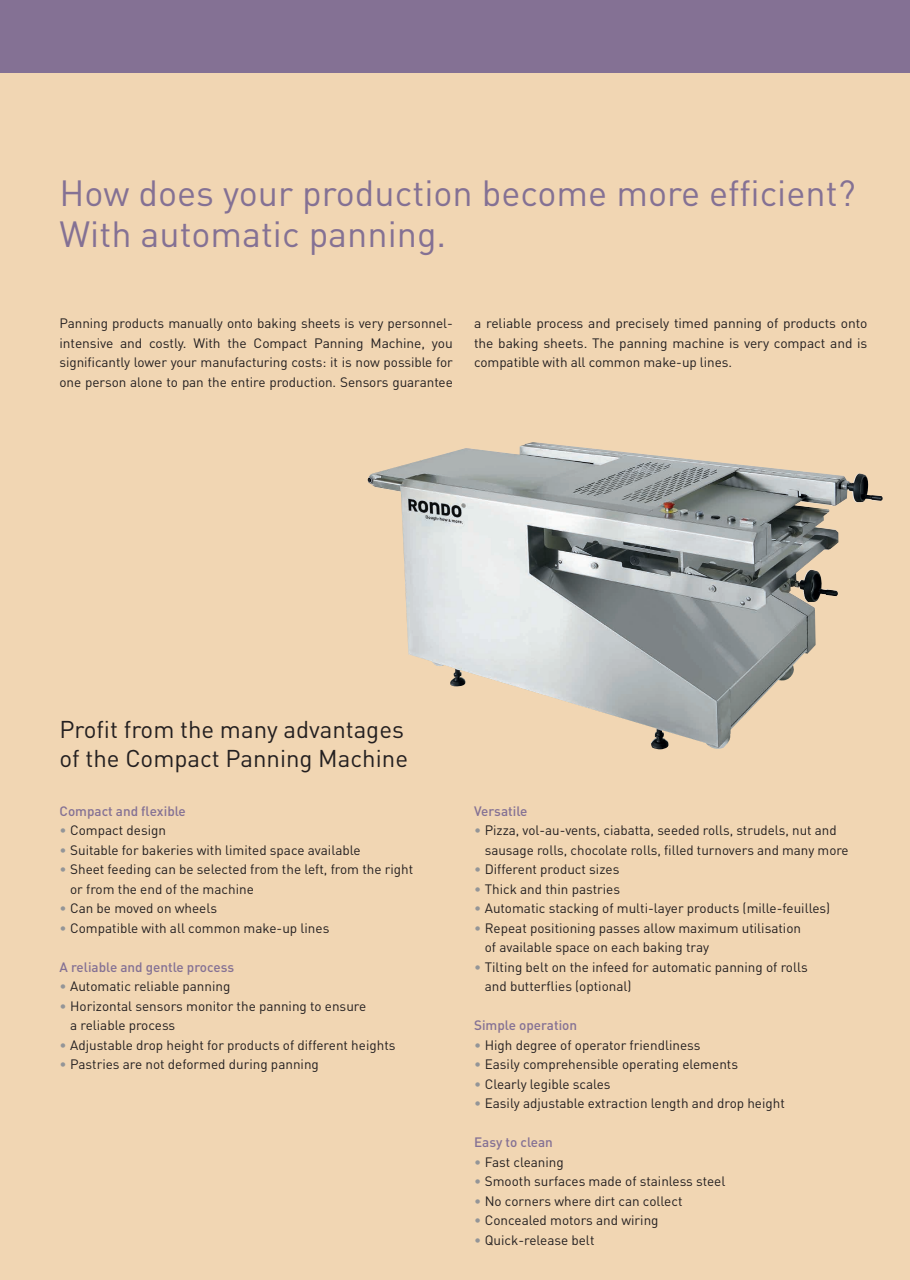
<style>
.page{position:relative;width:910px;height:1280px;background:#f1d6b3}
.page>*{position:absolute;margin:0;border:0;box-sizing:border-box;transform-origin:0 0}
.t1{font:36px/40.5px "DIN Pro";color:#847194}
.t2{font:24px/29.2px "DIN Pro";color:#231f20}
.t3{font:13.5px/19.5px "DIN Pro";color:#231f20}
.t4{font:500 13.5px "DIN Pro";color:#847194}
.s1{color:#939598}
</style>
<div class="page">
<div style="left:0;top:0;width:910px;height:72px;background:#847194"></div>
<img style="left:367px;top:442px;width:516px;height:307px">
<h1 class="t1" style="left:60px;top:171px;width:797px">How does your production become more efficient?<br>With automatic panning.</h1>
<p class="t3" style="left:60px;top:313px;width:395px;text-align:justify">Panning products manually onto baking sheets is very personnel&shy;intensive and costly. With the Compact Panning Machine, you significantly lower your manufacturing costs: it is now possible for one person alone to pan the entire production. Sensors guarantee</p>
<p class="t3" style="left:474px;top:313px;width:395px;text-align:justify">a reliable process and precisely timed panning of products onto the baking sheets. The panning machine is very compact and is compatible with all common make-up lines.</p>
<h2 class="t2" style="left:60px;top:713px;width:350px">Profit from the many advantages of the Compact Panning Machine</h2>
<p class="t4" style="left:60px;top:802px;width:128px">Compact and flexible</p>
<p class="t3" style="left:60px;top:820px;width:108px"><span class="s1">•</span> Compact design</p>
<p class="t3" style="left:60px;top:839px;width:303px"><span class="s1">•</span> Suitable for bakeries with limited space available</p>
<p class="t3" style="left:70px;top:859px;width:345px;text-indent:-11px"><span class="s1">•</span> Sheet feeding can be selected from the left, from the right or from the end of the machine</p>
<p class="t3" style="left:60px;top:898px;width:159px"><span class="s1">•</span> Can be moved on wheels</p>
<p class="t3" style="left:60px;top:917px;width:271px"><span class="s1">•</span> Compatible with all common make-up lines</p>
<p class="t4" style="left:60px;top:958px;width:176px">A reliable and gentle process</p>
<p class="t3" style="left:60px;top:976px;width:172px"><span class="s1">•</span> Automatic reliable panning</p>
<p class="t3" style="left:70px;top:995px;width:298px;text-indent:-11px"><span class="s1">•</span> Horizontal sensors monitor the panning to ensure a reliable process</p>
<p class="t3" style="left:60px;top:1034px;width:338px"><span class="s1">•</span> Adjustable drop height for products of different heights</p>
<p class="t3" style="left:60px;top:1054px;width:261px"><span class="s1">•</span> Pastries are not deformed during panning</p>
<p class="t4" style="left:474px;top:802px;width:55px">Versatile</p>
<p class="t3" style="left:485px;top:820px;width:365px;text-indent:-11px"><span class="s1">•</span> Pizza, vol-au-vents, ciabatta, seeded rolls, strudels, nut and sausage rolls, chocolate rolls, filled turnovers and many more</p>
<p class="t3" style="left:474px;top:859px;width:147px"><span class="s1">•</span> Different product sizes</p>
<p class="t3" style="left:474px;top:878px;width:148px"><span class="s1">•</span> Thick and thin pastries</p>
<p class="t3" style="left:474px;top:898px;width:358px"><span class="s1">•</span> Automatic stacking of multi-layer products (mille-feuilles)</p>
<p class="t3" style="left:485px;top:917px;width:318px;text-indent:-11px"><span class="s1">•</span> Repeat positioning passes allow maximum utilisation of available space on each baking tray</p>
<p class="t3" style="left:485px;top:956px;width:324px;text-indent:-11px"><span class="s1">•</span> Tilting belt on the infeed for automatic panning of rolls and butterflies (optional)</p>
<p class="t4" style="left:474px;top:1016px;width:105px">Simple operation</p>
<p class="t3" style="left:474px;top:1034px;width:228px"><span class="s1">•</span> High degree of operator friendliness</p>
<p class="t3" style="left:474px;top:1054px;width:265px"><span class="s1">•</span> Easily comprehensible operating elements</p>
<p class="t3" style="left:474px;top:1073px;width:138px"><span class="s1">•</span> Clearly legible scales</p>
<p class="t3" style="left:474px;top:1093px;width:312px"><span class="s1">•</span> Easily adjustable extraction length and drop height</p>
<p class="t4" style="left:474px;top:1133px;width:80px">Easy to clean</p>
<p class="t3" style="left:474px;top:1151px;width:91px"><span class="s1">•</span> Fast cleaning</p>
<p class="t3" style="left:474px;top:1171px;width:253px"><span class="s1">•</span> Smooth surfaces made of stainless steel</p>
<p class="t3" style="left:474px;top:1190px;width:210px"><span class="s1">•</span> No corners where dirt can collect</p>
<p class="t3" style="left:474px;top:1210px;width:186px"><span class="s1">•</span> Concealed motors and wiring</p>
<p class="t3" style="left:474px;top:1229px;width:122px"><span class="s1">•</span> Quick-release belt</p>
</div>
